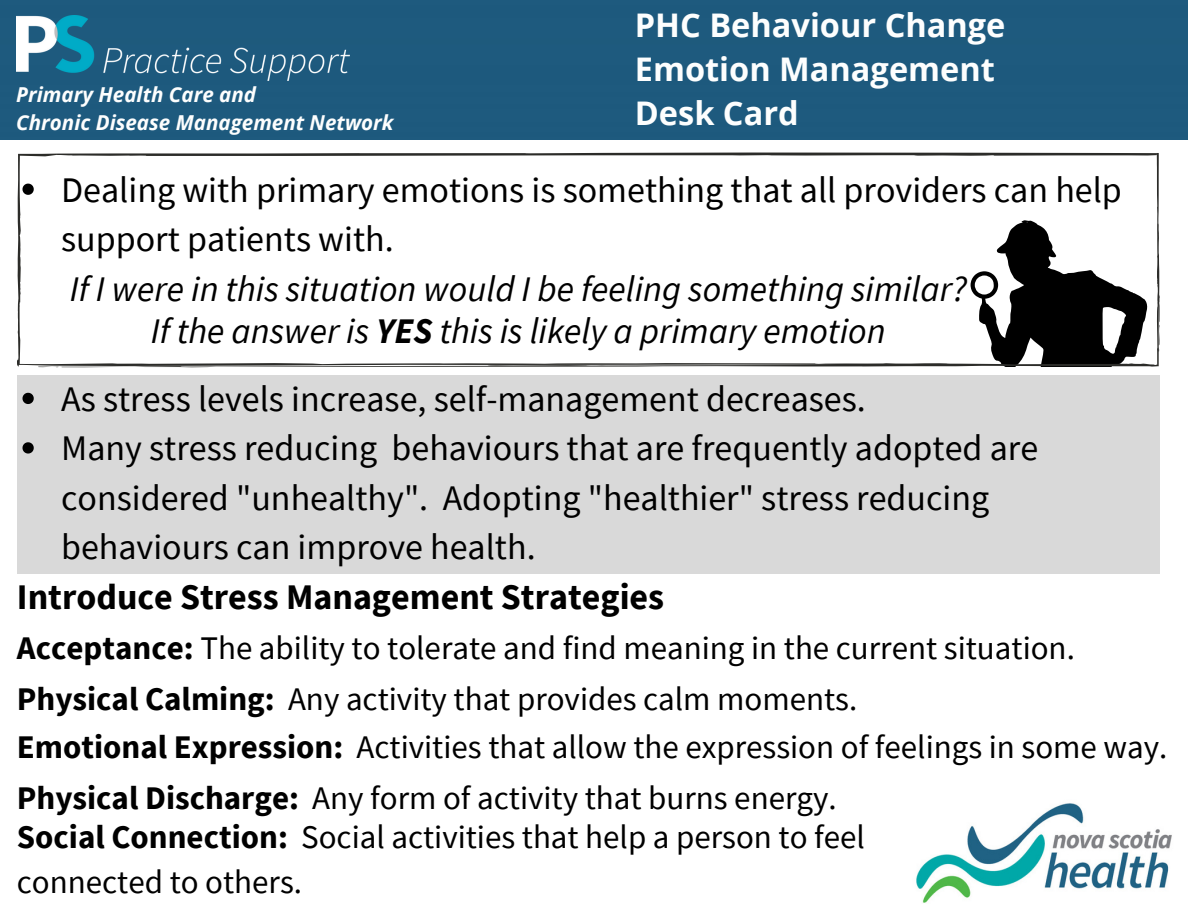
<style>
.page{position:relative;width:1188px;height:918px;background:#fff}
.page>*{position:absolute;margin:0;border:0;box-sizing:border-box;transform-origin:0 0}
.t1{font:36px/49.5px "Source Sans Pro";color:#000}
.t2{font:italic 36px "Source Sans Pro";color:#000}
.t3{font:700 36px "Source Sans Pro";color:#000}
.t4{font:33px/45px "Source Sans Pro";color:#000}
.t5{font:700 32.7px/44.4px "Open Sans";color:#fdfefe}
.t6{font:italic 700 20.7px "Open Sans";color:#fdfefe}
.s1{font-weight:700}
</style>
<div class="page">
<div style="left:0;top:0;width:1188px;height:140px;background:#1e5a7e"></div>
<svg style="left:17px;top:153px;width:1143px;height:215px"></svg>
<div style="left:17px;top:375px;width:1143px;height:199px;background:#d9d9d9"></div>
<svg style="left:22px;top:393px;width:12px;height:11px"></svg>
<svg style="left:22px;top:442px;width:12px;height:12px"></svg>
<img style="left:916px;top:803px;width:256px;height:100px">
<img style="left:16px;top:15px;width:333px;height:66px">
<h2 class="t6" style="left:16px;top:80px;width:241px">Primary Health Care and</h2>
<h2 class="t6" style="left:16px;top:107px;width:379px">Chronic Disease Management Network</h2>
<p class="t5" style="left:635px;top:2px;width:372px">PHC Behaviour Change<br>Emotion Management<br>Desk Card</p>
<p class="t1" style="left:61px;top:164px;width:1062px">Dealing with primary emotions is something that all providers can help support patients with.</p>
<p class="t2" style="left:70px;top:265px;width:899px">If I were in this situation would I be feeling something similar?</p>
<p class="t2" style="left:151px;top:307px;width:736px">If the answer is <span class="s1">YES</span> this is likely a primary emotion</p>
<h1 class="t1" style="left:61px;top:373px;width:806px">As stress levels increase, self-management decreases.</h1>
<p class="t1" style="left:61px;top:423px;width:979px">Many stress reducing behaviours that are frequently adopted are considered "unhealthy". Adopting "healthier" stress reducing behaviours can improve health.</p>
<h2 class="t3" style="left:17px;top:573px;width:649px">Introduce Stress Management Strategies</h2>
<p class="t4" style="left:17px;top:625px;width:1060px"><span class="s1">Acceptance:</span> The ability to tolerate and find meaning in the current situation.</p>
<h2 class="t4" style="left:17px;top:676px;width:842px"><span class="s1">Physical Calming:</span> Any activity that provides calm moments.</h2>
<p class="t4" style="left:17px;top:724px;width:1152px"><span class="s1">Emotional Expression:</span> Activities that allow the expression of feelings in some way.</p>
<p class="t4" style="left:17px;top:774px;width:821px"><span class="s1">Physical Discharge:</span> Any form of activity that burns energy.</p>
<p class="t4" style="left:17px;top:813px;width:850px"><span class="s1">Social Connection:</span> Social activities that help a person to feel connected to others.</p>
</div>
